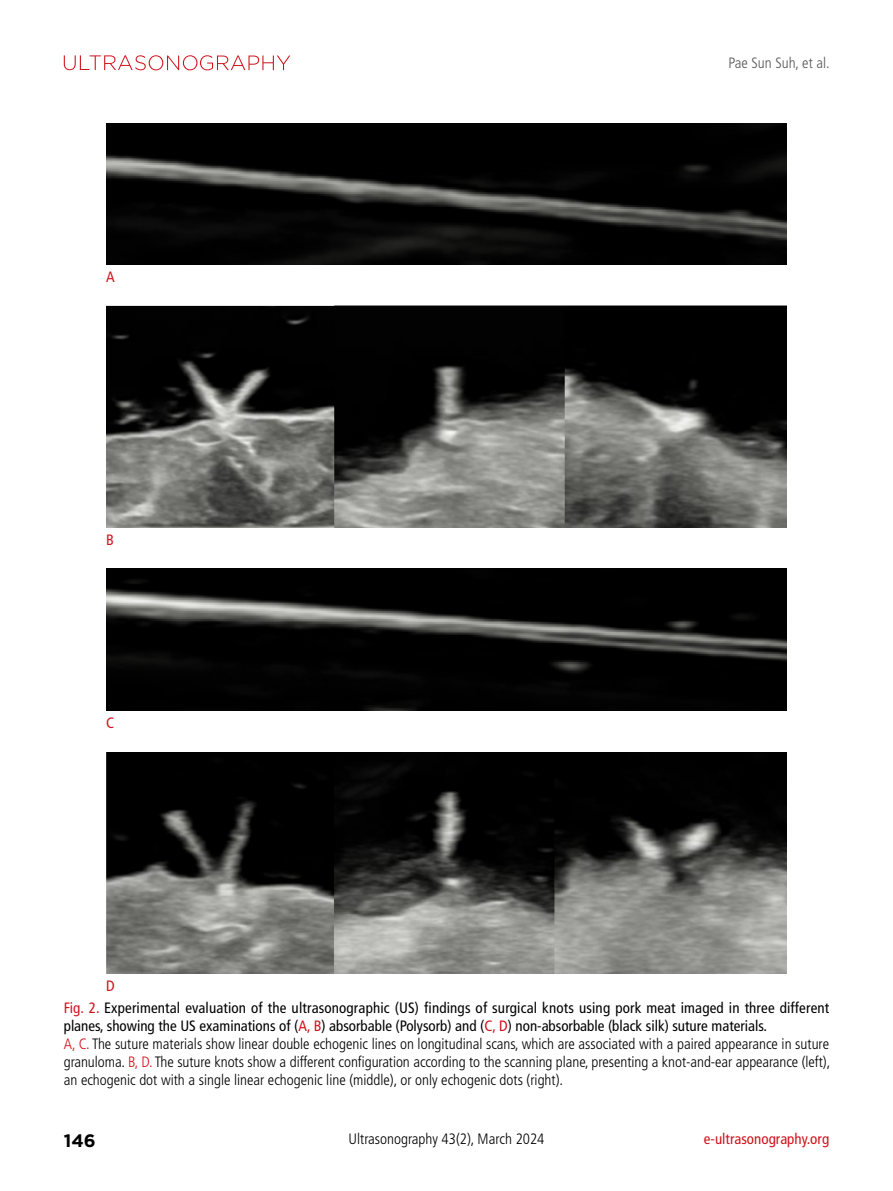
<style>
.page{position:relative;width:893px;height:1191px;background:#fff}
.page>*{position:absolute;margin:0;border:0;box-sizing:border-box;transform-origin:0 0}
.t1{font:700 18px "Gotham";color:#000}
.t2{font:300 condensed 15px/18px "Frutiger LT Std";color:#000}
.t3{font:condensed 15px "Frutiger LT Std";color:#d0121b}
.t4{font:300 condensed 15px "Frutiger LT Std";color:#595757}
.s1{font-weight:400;color:#d0121b}
.s2{font-weight:400}
.s3{color:#d0121b}
</style>
<div class="page">
<svg style="left:64px;top:55px;width:226px;height:15px"></svg>
<img style="left:106px;top:123px;width:681px;height:141px">
<img style="left:106px;top:305px;width:681px;height:222px">
<img style="left:106px;top:568px;width:681px;height:143px">
<img style="left:106px;top:752px;width:681px;height:221px">
<p class="t3" style="left:106px;top:268px;width:10px">A</p>
<p class="t3" style="left:106px;top:530px;width:9px">B</p>
<p class="t3" style="left:106px;top:714px;width:10px">C</p>
<p class="t3" style="left:106px;top:977px;width:10px">D</p>
<p class="t4" style="left:728px;top:54px;width:103px">Pae Sun Suh, et al.</p>
<p class="t2" style="left:64px;top:998px;width:768px"><span class="s1">Fig. 2.</span> <span class="s2">Experimental evaluation of the ultrasonographic (US) findings of surgical knots using pork meat imaged in three different planes, showing the US examinations of (</span><span class="s1">A, B</span><span class="s2">) absorbable (Polysorb) and (</span><span class="s1">C, D</span><span class="s2">) non-absorbable (black silk) suture materials.<br></span><span class="s3">A, C.</span> The suture materials show linear double echogenic lines on longitudinal scans, which are associated with a paired appearance in suture granuloma. <span class="s3">B, D.</span> The suture knots show a different configuration according to the scanning plane, presenting a knot-and-ear appearance (left), an echogenic dot with a single linear echogenic line (middle), or only echogenic dots (right).</p>
<p class="t1" style="left:64px;top:1130px;width:33px">146</p>
<p class="t2" style="left:348px;top:1130px;width:197px">Ultrasonography 43(2), March 2024</p>
<p class="t3" style="left:704px;top:1130px;width:127px">e-ultrasonography.org</p>
</div>
